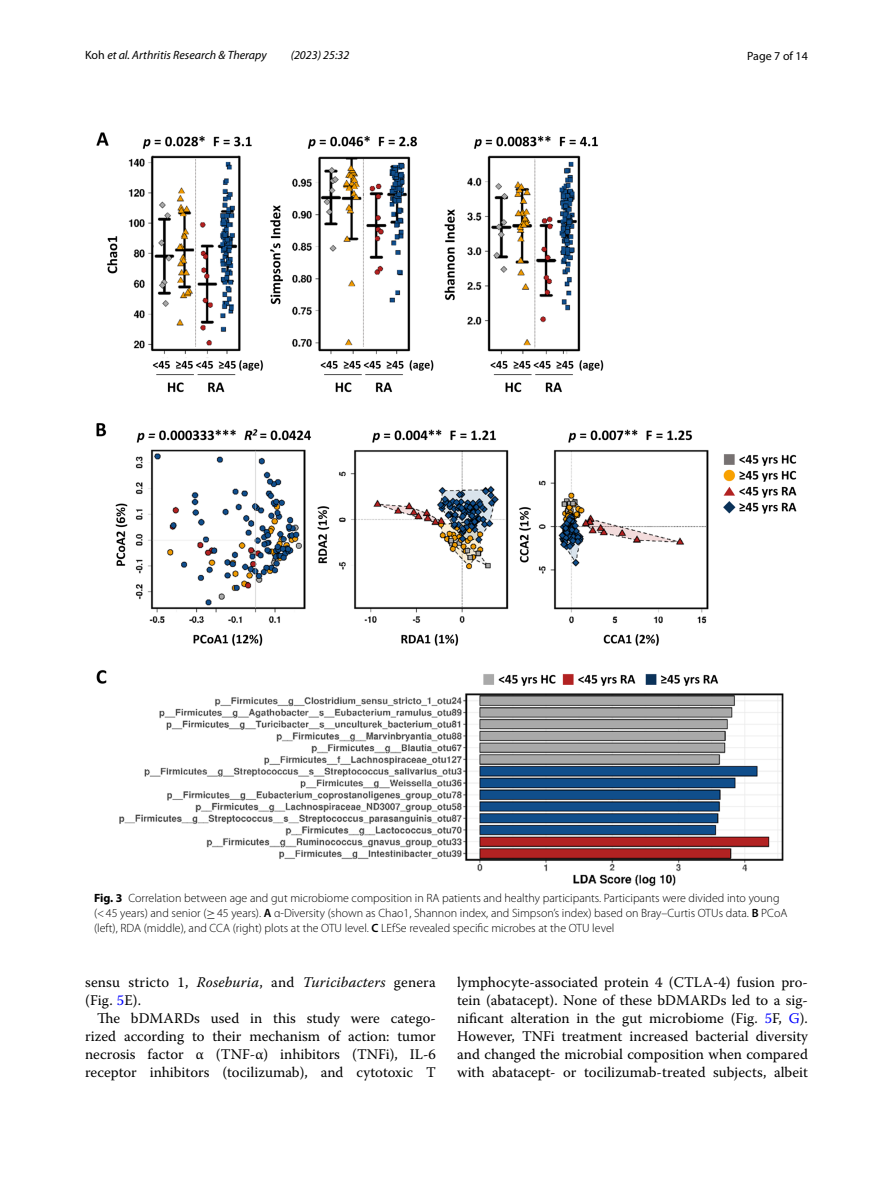
<style>
.page{position:relative;width:893px;height:1187px;background:#fff}
.page>*{position:absolute;margin:0;border:0;box-sizing:border-box;transform-origin:0 0}
.t1{font:14.7px/18px "Warnock Pro";color:#000;text-align:justify}
.t2{font:300 12px/15px "Myriad Pro";color:#000}
.t3{font:italic 12px "Myriad Pro";color:#000}
.t4{font:12px "Myriad Pro";color:#000}
.s1{font-style:normal}
.s2{font-weight:700}
.s3{font-family:"MTSY";font-weight:400}
.s4{font-weight:600}
.s5{font-style:italic}
.s6{color:#00f}
</style>
<div class="page">
<img style="left:96px;top:133px;width:701px;height:753px">
<p class="t3" style="left:85px;top:48px;width:183px"><span class="s1">Koh</span> et al. Arthritis Research &amp; Therapy</p>
<p class="t3" style="left:291px;top:48px;width:60px">(2023) 25:32</p>
<p class="t4" style="left:747px;top:48px;width:62px">Page 7 of 14</p>
<p class="t2" style="left:94px;top:890px;width:695px"><span class="s2">Fig. 3</span> Correlation between age and gut microbiome composition in RA patients and healthy participants. Participants were divided into young (&lt;45 years) and senior (<span class="s3">≥</span>45 years). <span class="s4">A</span> α-Diversity (shown as Chao1, Shannon index, and Simpson’s index) based on Bray–Curtis OTUs data. <span class="s4">B</span> PCoA (left), RDA (middle), and CCA (right) plots at the OTU level. <span class="s4">C</span> LEfSe revealed specific microbes at the OTU level</p>
<p class="t1" style="left:85px;top:972px;width:352px">sensu stricto 1, <span class="s5">Roseburia</span>, and <span class="s5">Turicibacters</span> genera (Fig. <span class="s6">5</span>E).</p>
<p class="t1" style="left:85px;top:1008px;width:352px;text-indent:12px">The bDMARDs used in this study were catego&shy;rized according to their mechanism of action: tumor necrosis factor α (TNF-α) inhibitors (TNFi), IL-6 receptor inhibitors (tocilizumab), and cytotoxic T</p>
<p class="t1" style="left:457px;top:972px;width:352px">lymphocyte-associated protein 4 (CTLA-4) fusion pro&shy;tein (abatacept). None of these bDMARDs led to a sig&shy;nificant alteration in the gut microbiome (Fig. <span class="s6">5</span>F, <span class="s6">G</span>).<br>However, TNFi treatment increased bacterial diversity and changed the microbial composition when compared with abatacept- or tocilizumab-treated subjects, albeit</p>
</div>
